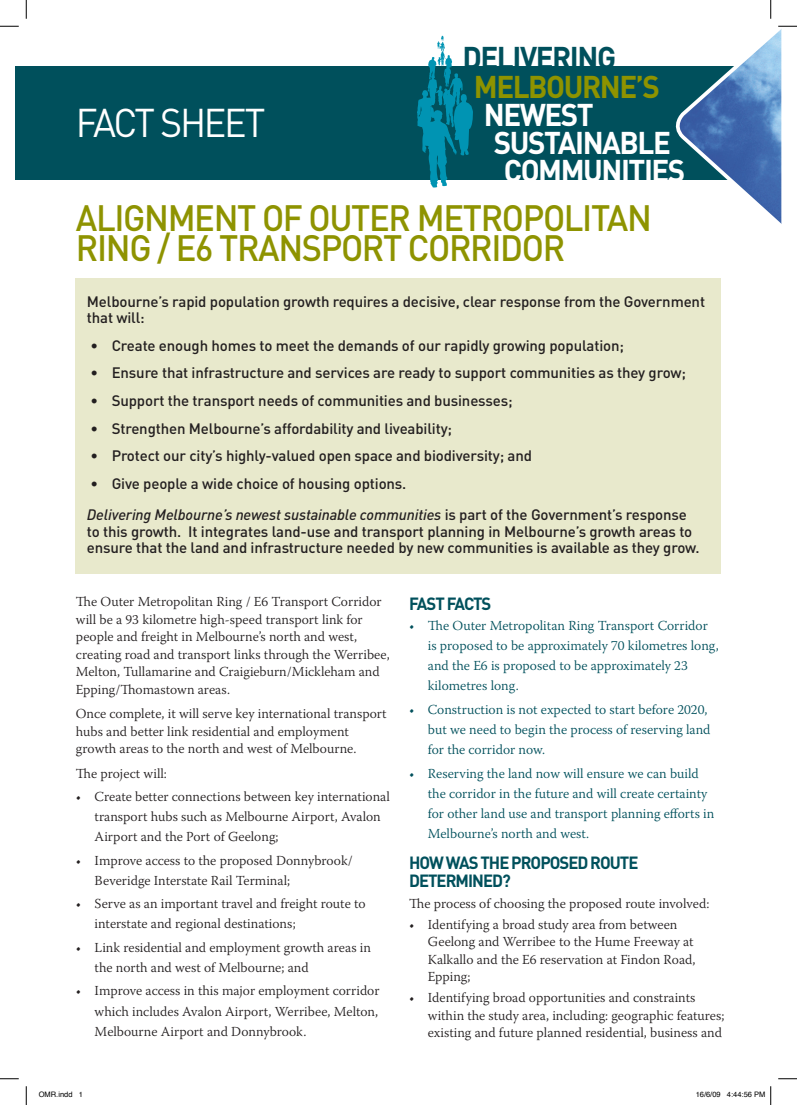
<style>
.page{position:relative;width:797px;height:1105px;background:#fff}
.page>*{position:absolute;margin:0;border:0;box-sizing:border-box;transform-origin:0 0}
.t1{font:39.62px "DIN";letter-spacing:-.06em;color:#fff;scale:.95 1}
.t2{font:500 36.25px/30px "DIN";letter-spacing:-.04em;color:#8e9300;scale:.95 1}
.t3{font:700 31.12px "DIN";letter-spacing:-.05em;color:#fff;scale:.95 1}
.t4{font:700 31.12px "DIN";letter-spacing:-.05em;color:#8e9300;scale:.95 1}
.t5{font:700 31.12px "DIN";letter-spacing:-.05em;color:#00505c;scale:.95 1}
.t6{font:700 17.5px "DIN";letter-spacing:-.06em;color:#00505c;scale:.95 1}
.t7{font:500 15px/16.2px "DIN";letter-spacing:-.01em;color:#231f20}
.t8{font:300 13.75px/17.5px "Warnock Pro";color:#231f20}
.t9{font:300 13.75px/20px "Warnock Pro";color:#00505c}
.t10{font:7.5px "Helvetica";color:#000}
.s1{font-style:italic}
</style>
<div class="page">
<div style="left:76px;top:278px;width:645px;height:296px;background:#e8e9cc"></div>
<div style="left:16px;top:67px;width:754px;height:113px;background:#00505c"></div>
<svg style="left:417px;top:36px;width:56px;height:152px"></svg>
<svg style="left:0;top:25px;width:19px;height:2px"></svg>
<svg style="left:0;top:1078px;width:19px;height:1px"></svg>
<svg style="left:778px;top:1078px;width:19px;height:1px"></svg>
<svg style="left:25px;top:0;width:2px;height:19px"></svg>
<svg style="left:25px;top:1086px;width:2px;height:19px"></svg>
<svg style="left:671px;top:0;width:126px;height:224px"></svg>
<svg style="left:770px;top:1086px;width:1px;height:19px"></svg>
<h1 class="t1" style="left:76px;top:98px;width:201px">FACT SHEET</h1>
<h3 class="t5" style="left:462px;top:38px;width:163px">DELIVERING</h3>
<h3 class="t4" style="left:474px;top:66px;width:197px">MELBOURNE’S</h3>
<h3 class="t3" style="left:484px;top:94px;width:117px">NEWEST</h3>
<h3 class="t3" style="left:494px;top:122px;width:188px">SUSTAINABLE</h3>
<h3 class="t3" style="left:504px;top:151px;width:192px">COMMUNITIES</h3>
<h2 class="t2" style="left:76px;top:202px;width:608px">ALIGNMENT OF OUTER METROPOLITAN<br>RING / E6 TRANSPORT CORRIDOR</h2>
<p class="t7" style="left:87px;top:293px;width:619px">Melbourne’s rapid population growth requires a decisive, clear response from the Government that will:</p>
<p class="t7" style="left:90px;top:337px;width:535px">• Create enough homes to meet the demands of our rapidly growing population;</p>
<p class="t7" style="left:90px;top:364px;width:597px">• Ensure that infrastructure and services are ready to support communities as they grow;</p>
<p class="t7" style="left:90px;top:392px;width:424px">• Support the transport needs of communities and businesses;</p>
<p class="t7" style="left:90px;top:420px;width:363px">• Strengthen Melbourne’s affordability and liveability;</p>
<p class="t7" style="left:90px;top:447px;width:443px">• Protect our city’s highly-valued open space and biodiversity; and</p>
<p class="t7" style="left:87px;top:468px;width:601px;line-height:31.2px">• Give people a wide choice of housing options.<br><span class="s1">Delivering Melbourne’s newest sustainable communities</span> is part of the Government’s response</p>
<p class="t7" style="left:87px;top:523px;width:614px">to this growth. It integrates land-use and transport planning in Melbourne’s growth areas to ensure that the land and infrastructure needed by new communities is available as they grow.</p>
<p class="t8" style="left:76px;top:592px;width:315px">The Outer Metropolitan Ring / E6 Transport Corridor will be a 93 kilometre high-speed transport link for people and freight in Melbourne’s north and west, creating road and transport links through the Werribee, Melton, Tullamarine and Craigieburn/Mickleham and Epping/Thomastown areas.</p>
<p class="t8" style="left:76px;top:705px;width:312px">Once complete, it will serve key international transport hubs and better link residential and employment growth areas to the north and west of Melbourne.</p>
<p class="t8" style="left:76px;top:764px;width:92px">The project will:</p>
<p class="t8" style="left:95px;top:786px;width:297px;line-height:20px;text-indent:-19px">• Create better connections between key international transport hubs such as Melbourne Airport, Avalon<br>Airport and the Port of Geelong;</p>
<p class="t8" style="left:95px;top:850px;width:259px;line-height:20px;text-indent:-19px">• Improve access to the proposed Donnybrook/<br>Beveridge Interstate Rail Terminal;</p>
<p class="t8" style="left:95px;top:894px;width:272px;line-height:20px;text-indent:-19px">• Serve as an important travel and freight route to interstate and regional destinations;</p>
<p class="t8" style="left:95px;top:937px;width:278px;line-height:20px;text-indent:-19px">• Link residential and employment growth areas in the north and west of Melbourne; and</p>
<p class="t8" style="left:95px;top:981px;width:286px;line-height:20px;text-align:justify;text-indent:-19px">• Improve access in this major employment corridor which includes Avalon Airport, Werribee, Melton, Melbourne Airport and Donnybrook.</p>
<p class="t6" style="left:409px;top:593px;width:59px">FAST FACTS</p>
<p class="t9" style="left:428px;top:616px;width:292px;text-indent:-19px">• The Outer Metropolitan Ring Transport Corridor is proposed to be approximately 70 kilometres long, and the E6 is proposed to be approximately 23 kilometres long.</p>
<p class="t9" style="left:428px;top:699px;width:284px;text-indent:-19px">• Construction is not expected to start before 2020, but we need to begin the process of reserving land for the corridor now.</p>
<p class="t9" style="left:428px;top:763px;width:288px;text-indent:-19px">• Reserving the land now will ensure we can build the corridor in the future and will create certainty for other land use and transport planning efforts in Melbourne’s north and west.</p>
<p class="t6" style="left:409px;top:851px;width:51px">HOWWAS</p>
<p class="t6" style="left:480px;top:851px;width:84px">THE PROPOSED</p>
<p class="t6" style="left:590px;top:851px;width:11px">ROUTE</p>
<p class="t6" style="left:409px;top:869px;width:11px">DETERMINED</p>
<p class="t6" style="left:502px;top:869px;width:11px">?</p>
<p class="t8" style="left:409px;top:894px;width:302px">The process of choosing the proposed route involved:</p>
<p class="t8" style="left:428px;top:915px;width:269px;text-indent:-19px">• Identifying a broad study area from between Geelong and Werribee to the Hume Freeway at Kalkallo and the E6 reservation at Findon Road, Epping;</p>
<p class="t8" style="left:428px;top:989px;width:298px;text-indent:-19px">• Identifying broad opportunities and constraints within the study area, including: geographic features; existing and future planned residential, business and</p>
<p class="t10" style="left:39px;top:1088px;width:46px">OMR.indd 1</p>
<p class="t10" style="left:695px;top:1088px;width:71px">16/6/09 4:44:56 PM</p>
</div>
